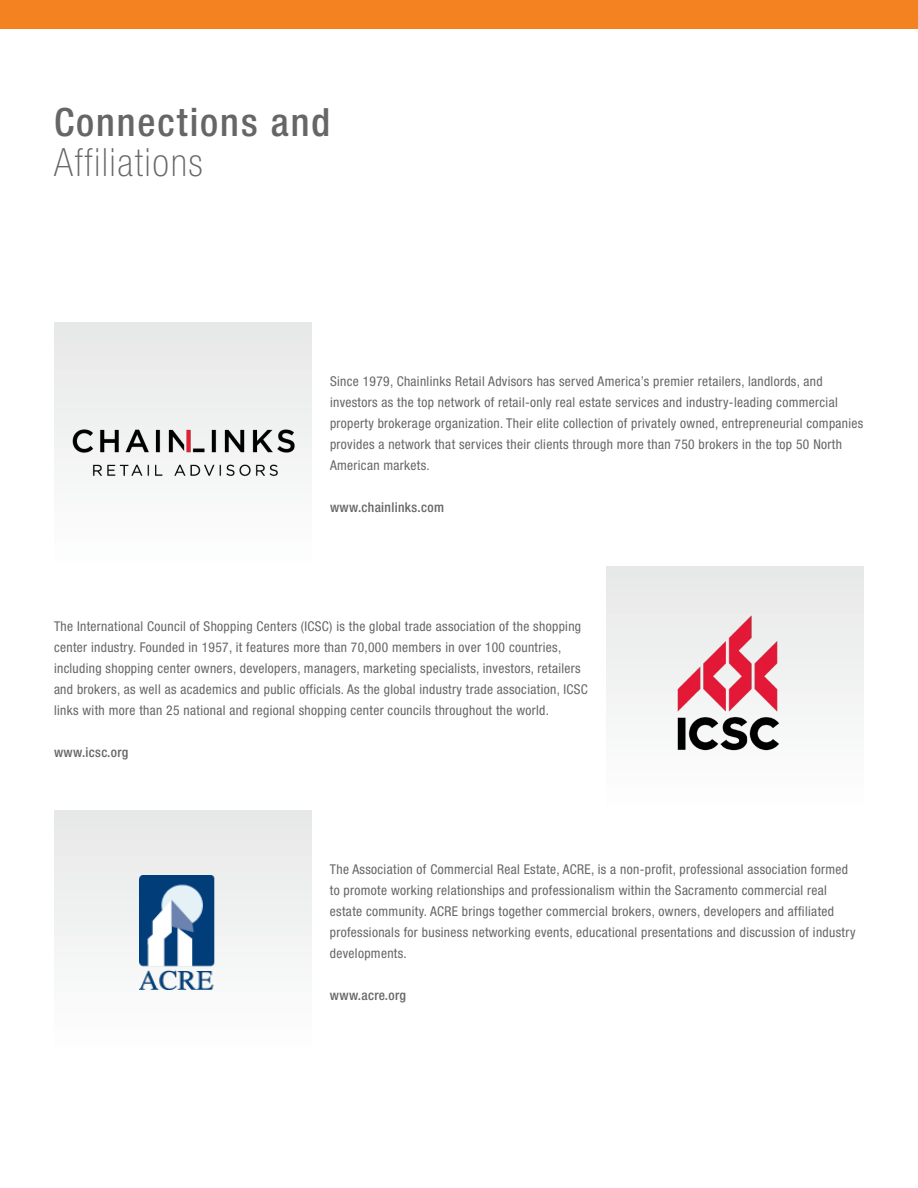
<style>
.page{position:relative;width:918px;height:1188px;background:#fff}
.page>*{position:absolute;margin:0;border:0;box-sizing:border-box;transform-origin:0 0}
.t1{font:500 condensed 39px "Helvetica Neue LT Std";letter-spacing:.05em;color:#666}
.t2{font:100 condensed 39px "Helvetica Neue LT Std";letter-spacing:.05em;color:#666}
.t3{font:condensed 13.5px/21px "Helvetica Neue LT Std";letter-spacing:.025em;color:#666}
.t4{font:500 condensed 13.5px "Helvetica Neue LT Std";letter-spacing:.025em;color:#666}
</style>
<div class="page">
<div style="left:0;top:0;width:918px;height:28px;background:#f58220"></div>
<div style="left:54px;top:323px;width:258px;height:11px;background:#e7e9e9"></div>
<img style="left:54px;top:334px;width:258px;height:143px">
<div style="left:54px;top:810px;width:258px;height:244px;background:#f1f3f3"></div>
<div style="left:606px;top:567px;width:258px;height:244px;background:#f3f3f3"></div>
<img style="left:677px;top:615px;width:102px;height:136px">
<img style="left:139px;top:875px;width:76px;height:115px">
<p class="t1" style="left:54px;top:99px;width:278px">Connections and</p>
<p class="t2" style="left:54px;top:141px;width:150px">Affiliations</p>
<p class="t3" style="left:330px;top:371px;width:535px">Since 1979, Chainlinks Retail Advisors has served America’s premier retailers, landlords, and investors as the top network of retail-only real estate services and industry-leading commercial property brokerage organization. Their elite collection of privately owned, entrepreneurial companies provides a network that services their clients through more than 750 brokers in the top 50 North American markets.</p>
<p class="t4" style="left:330px;top:499px;width:116px">www.chainlinks.com</p>
<p class="t3" style="left:54px;top:615px;width:535px">The International Council of Shopping Centers (ICSC) is the global trade association of the shopping center industry. Founded in 1957, it features more than 70,000 members in over 100 countries, including shopping center owners, developers, managers, marketing specialists, investors, retailers and brokers, as well as academics and public officials. As the global industry trade association, ICSC links with more than 25 national and regional shopping center councils throughout the world.</p>
<p class="t4" style="left:54px;top:744px;width:76px">www.icsc.org</p>
<p class="t3" style="left:330px;top:858px;width:527px">The Association of Commercial Real Estate, ACRE, is a non-profit, professional association formed to promote working relationships and professionalism within the Sacramento commercial real estate community. ACRE brings together commercial brokers, owners, developers and affiliated professionals for business networking events, educational presentations and discussion of industry developments.</p>
<p class="t4" style="left:330px;top:987px;width:78px">www.acre.org</p>
</div>
